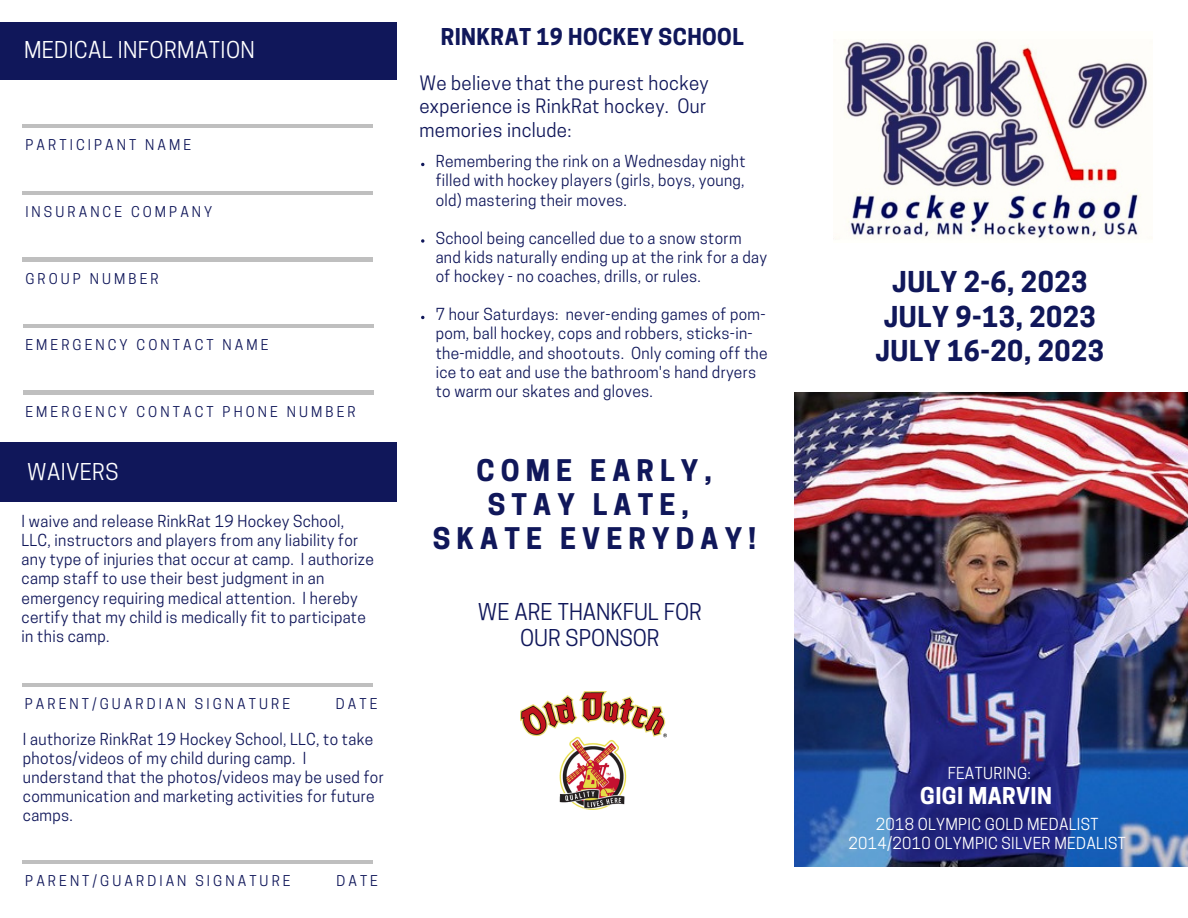
<style>
.page{position:relative;width:1188px;height:918px;background:#fff}
.page>*{position:absolute;margin:0;border:0;box-sizing:border-box;transform-origin:0 0}
.t1{font:700 28.05px/33.8px "Cooper Hewitt";letter-spacing:.22em;color:#10175a;text-align:center}
.t2{font:700 27px/34.8px "Cooper Hewitt";letter-spacing:.02em;color:#10175a;text-align:center}
.t3{font:21.75px/25.8px "Cooper Hewitt";color:#10175a;text-align:center}
.t4{font:21.75px "Cooper Hewitt";letter-spacing:.02em;color:#fff}
.t5{font:700 21.75px "Cooper Hewitt";letter-spacing:.02em;color:#10175a}
.t6{font:700 21.75px "Cooper Hewitt";letter-spacing:.02em;color:#fff}
.t7{font:18.75px/23.7px "Cooper Hewitt";letter-spacing:.02em;color:#10175a}
.t8{font:15.6px/19.2px "Cooper Hewitt";letter-spacing:.02em;color:#10175a}
.t9{font:15.6px/19px "Cooper Hewitt";letter-spacing:.02em;color:#fff;text-align:center}
.t10{font:13.95px "Cooper Hewitt";letter-spacing:.22em;color:#10175a}
</style>
<div class="page">
<div style="left:0;top:22px;width:396px;height:58px;background:#10175a"></div>
<hr style="left:22px;top:124px;width:351px;height:4px;background:#bfbfbf">
<hr style="left:22px;top:191px;width:351px;height:3px;background:#bfbfbf">
<hr style="left:22px;top:258px;width:351px;height:3px;background:#bfbfbf">
<hr style="left:23px;top:324px;width:351px;height:4px;background:#bfbfbf">
<hr style="left:23px;top:391px;width:351px;height:3px;background:#bfbfbf">
<hr style="left:22px;top:860px;width:351px;height:4px;background:#bfbfbf">
<div style="left:0;top:443px;width:396px;height:58px;background:#10175a"></div>
<hr style="left:22px;top:683px;width:351px;height:3px;background:#bfbfbf">
<svg style="left:421px;top:239px;width:3px;height:4px"></svg>
<img style="left:520px;top:692px;width:146px;height:118px">
<img style="left:794px;top:393px;width:394px;height:473px">
<img style="left:833px;top:39px;width:317px;height:201px">
<h3 class="t4" style="left:24px;top:42px;width:232px">MEDICAL INFORMATION</h3>
<p class="t10" style="left:25px;top:140px;width:167px">PARTICIPANT NAME</p>
<p class="t10" style="left:25px;top:207px;width:189px">INSURANCE COMPANY</p>
<p class="t10" style="left:25px;top:273px;width:135px">GROUP NUMBER</p>
<p class="t10" style="left:26px;top:340px;width:245px">EMERGENCY CONTACT NAME</p>
<p class="t10" style="left:26px;top:406px;width:332px">EMERGENCY CONTACT PHONE NUMBER</p>
<h3 class="t4" style="left:27px;top:464px;width:93px">WAIVERS</h3>
<p class="t8" style="left:22px;top:514px;width:354px">I waive and release RinkRat 19 Hockey School, LLC, instructors and players from any liability for any type of injuries that occur at camp. I authorize camp staff to use their best judgment in an emergency requiring medical attention. I hereby certify that my child is medically fit to participate in this camp.</p>
<p class="t10" style="left:25px;top:698px;width:267px">PARENT/GUARDIAN SIGNATURE</p>
<p class="t10" style="left:336px;top:698px;width:43px">DATE</p>
<p class="t8" style="left:23px;top:731px;width:362px">I authorize RinkRat 19 Hockey School, LLC, to take photos/videos of my child during camp. I understand that the photos/videos may be used for communication and marketing activities for future camps.</p>
<p class="t10" style="left:25px;top:875px;width:267px">PARENT/GUARDIAN SIGNATURE</p>
<p class="t10" style="left:336px;top:875px;width:43px">DATE</p>
<h3 class="t5" style="left:441px;top:29px;width:305px">RINKRAT 19 HOCKEY SCHOOL</h3>
<p class="t7" style="left:419px;top:73px;width:291px">We believe that the purest hockey experience is RinkRat hockey. Our memories include:</p>
<p class="t8" style="left:436px;top:154px;width:312px;text-align:justify">Remembering the rink on a Wednesday night filled with hockey players (girls, boys, young, old) mastering their moves.</p>
<p class="t8" style="left:436px;top:230px;width:333px">School being cancelled due to a snow storm and kids naturally ending up at the rink for a day of hockey - no coaches, drills, or rules.</p>
<p class="t8" style="left:436px;top:307px;width:333px">7 hour Saturdays: never-ending games of pom&shy;pom, ball hockey, cops and robbers, sticks-in&shy;the-middle, and shootouts. Only coming off the ice to eat and use the bathroom's hand dryers to warm our skates and gloves.</p>
<h1 class="t1" style="left:433px;top:458px;width:325px">COME EARLY,<br>STAY LATE,<br>SKATE EVERYDAY!</h1>
<h3 class="t3" style="left:478px;top:602px;width:226px">WE ARE THANKFUL FOR<br>OUR SPONSOR</h3>
<h2 class="t2" style="left:876px;top:268px;width:230px">JULY 2-6, 2023<br>JULY 9-13, 2023<br>JULY 16-20, 2023</h2>
<p class="t9" style="left:948px;top:765px;width:85px">FEATURING:</p>
<h3 class="t6" style="left:920px;top:788px;width:133px">GIGI MARVIN</h3>
<p class="t9" style="left:849px;top:817px;width:279px">2018 OLYMPIC GOLD MEDALIST<br>2014/2010 OLYMPIC SILVER MEDALIST</p>
</div>
